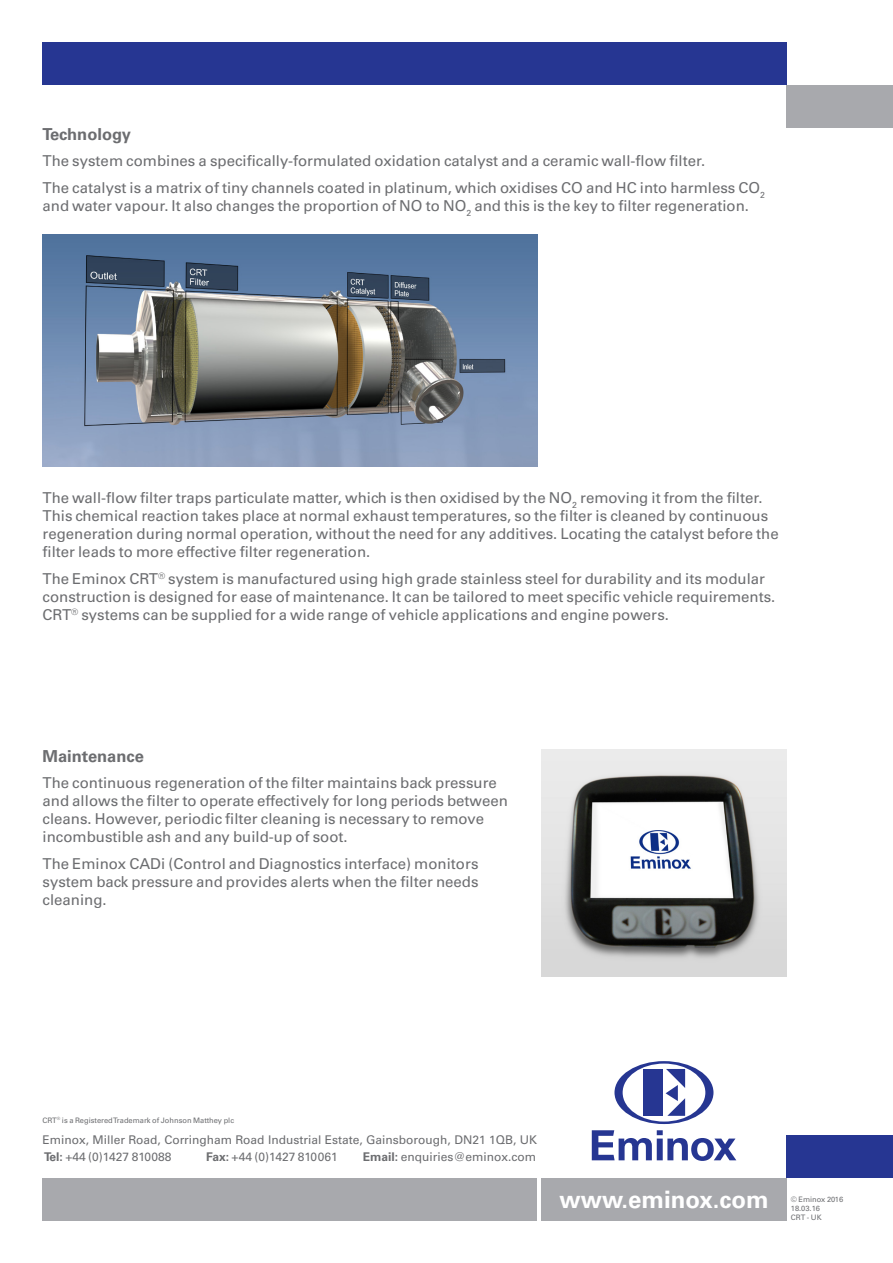
<style>
.page{position:relative;width:893px;height:1263px;background:#fff}
.page>*{position:absolute;margin:0;border:0;box-sizing:border-box;transform-origin:0 0}
.t1{font:700 24px "Univers";color:#fff}
.t2{font:700 16.5px "Univers";color:#6c6d70}
.Main_Body_Copy{font:15px/18px "Univers";color:#6c6d70}
.t3{font:12px/16.5px "Univers";color:#6c6d70}
.Small_Print{font:7.5px "Univers";color:#6c6d70}
.s1{font-weight:700}
</style>
<div class="page">
<div style="left:541px;top:1178px;width:246px;height:42px;background:#a8a9ad"></div>
<div style="left:43px;top:1178px;width:494px;height:42px;background:#a8a9ad"></div>
<div style="left:43px;top:43px;width:744px;height:42px;background:#263692"></div>
<div style="left:787px;top:85px;width:106px;height:43px;background:#a8a9ad"></div>
<div style="left:787px;top:1135px;width:106px;height:43px;background:#263692"></div>
<svg style="left:592px;top:1130px;width:144px;height:31px"></svg>
<svg style="left:614px;top:1061px;width:99px;height:63px"></svg>
<img style="left:541px;top:749px;width:246px;height:228px">
<img style="left:43px;top:235px;width:494px;height:231px">
<h2 class="t2" style="left:43px;top:124px;width:90px">Technology</h2>
<p class="Main_Body_Copy" style="left:43px;top:152px;width:664px">The system combines a specifically-formulated oxidation catalyst and a ceramic wall-flow filter.</p>
<p class="Main_Body_Copy" style="left:43px;top:179px;width:724px">The catalyst is a matrix of tiny channels coated in platinum, which oxidises CO and HC into harmless CO<sub>2 </sub>and water vapour. It also changes the proportion of NO to NO<sub>2</sub> and this is the key to filter regeneration.</p>
<p class="Main_Body_Copy" style="left:43px;top:489px;width:738px">The wall-flow filter traps particulate matter, which is then oxidised by the NO<sub>2</sub> removing it from the filter.<br>This chemical reaction takes place at normal exhaust temperatures, so the filter is cleaned by continuous regeneration during normal operation, without the need for any additives. Locating the catalyst before the filter leads to more effective filter regeneration.</p>
<p class="Main_Body_Copy" style="left:43px;top:570px;width:734px">The Eminox CRT<sup>®</sup> system is manufactured using high grade stainless steel for durability and its modular construction is designed for ease of maintenance. It can be tailored to meet specific vehicle requirements.<br>CRT<sup>®</sup> systems can be supplied for a wide range of vehicle applications and engine powers.</p>
<h2 class="t2" style="left:43px;top:746px;width:103px">Maintenance</h2>
<p class="Main_Body_Copy" style="left:43px;top:774px;width:467px">The continuous regeneration of the filter maintains back pressure and allows the filter to operate effectively for long periods between cleans. However, periodic filter cleaning is necessary to remove incombustible ash and any build-up of soot.</p>
<p class="Main_Body_Copy" style="left:43px;top:855px;width:438px;text-align:justify">The Eminox CADi (Control and Diagnostics interface) monitors system back pressure and provides alerts when the filter needs cleaning.</p>
<p class="Small_Print" style="left:43px;top:1115px;width:193px">CRT<sup>®</sup> is a Registered Trademark of Johnson Matthey plc</p>
<p class="t3" style="left:43px;top:1132px;width:496px">Eminox, Miller Road, Corringham Road Industrial Estate, Gainsborough, DN21 1QB, UK<br><span class="s1">Tel:</span> +44 (0)1427 810088</p>
<p class="t3" style="left:206px;top:1148px;width:133px"><span class="s1">Fax:</span> +44 (0)1427 810061</p>
<p class="t3" style="left:363px;top:1148px;width:175px"><span class="s1">Email:</span> enquiries@eminox.com</p>
<h1 class="t1" style="left:559px;top:1186px;width:211px">www.eminox.com</h1>
<p class="Small_Print" style="left:791px;top:1195px;width:54px">© Eminox 2016</p>
<p class="Small_Print" style="left:791px;top:1204px;width:30px">18.03.16</p>
<p class="Small_Print" style="left:791px;top:1213px;width:32px">CRT - UK</p>
</div>
